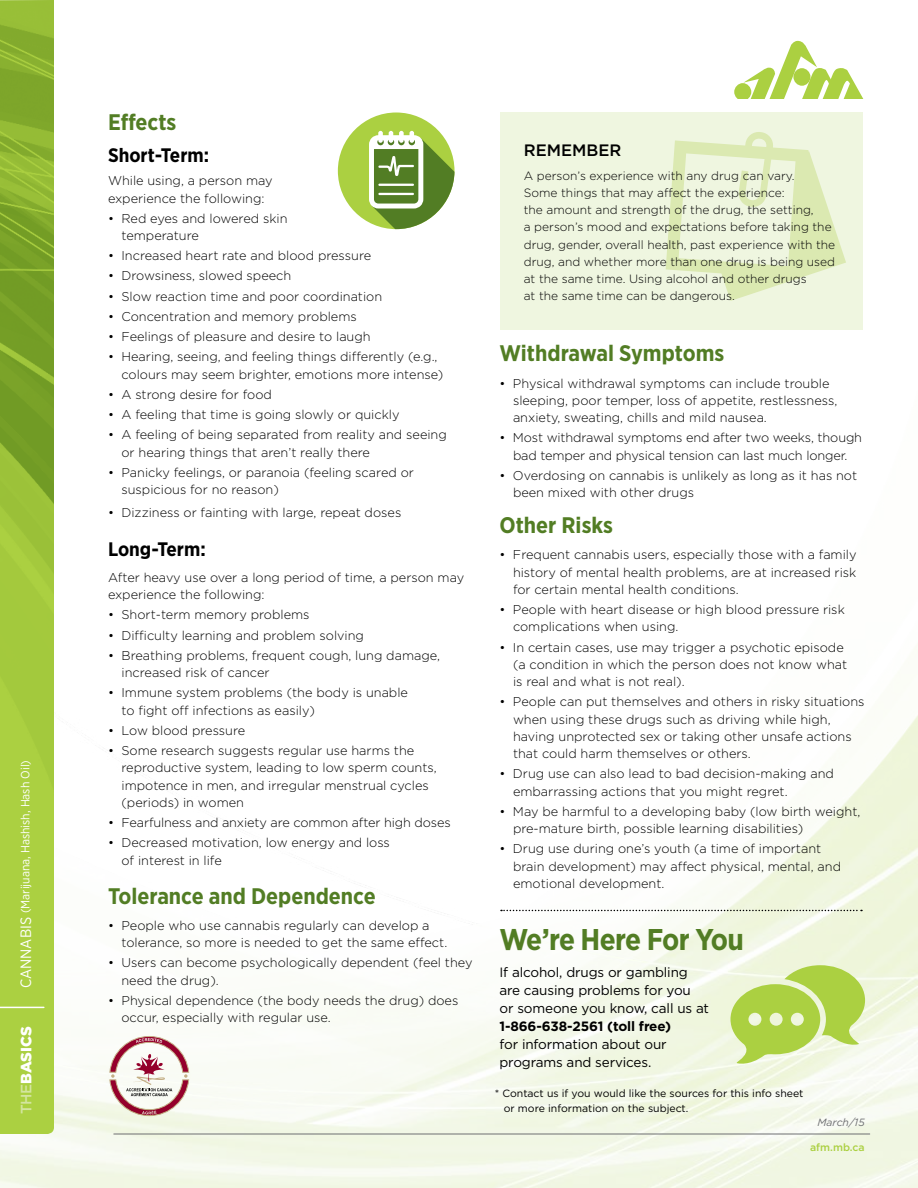
<style>
.page{position:relative;width:918px;height:1188px;background:#fff}
.page>*{position:absolute;margin:0;border:0;box-sizing:border-box;transform-origin:0 0}
.t1{font:700 30px "Gotham Narrow";letter-spacing:-.035em;color:#527d24}
.t2{font:700 22.5px "Gotham Narrow";color:#527d24}
.t3{font:700 19.5px "Gotham Narrow";color:#000}
.t4{font:500 16.5px "Gotham";color:#000}
.t5{font:900 15px "Gotham";letter-spacing:-.01em;color:#fff}
.t6{font:13.5px/18px "Gotham";letter-spacing:-.01em;color:#000}
.t7{font:700 13.5px "Gotham";letter-spacing:-.01em;color:#000}
.t8{font:300 12.75px/17.2px "Gotham";color:#000}
.t9{font:300 12px/17.2px "Gotham";color:#000}
.t10{font:12px "Gotham Narrow";color:#fff}
.t11{font:10.5px/15px "Gotham";color:#000}
.t12{font:500 10.5px "Gotham";color:#abd041}
.t13{font:italic 10.5px "Gotham";color:#6d6e71}
.s1{font-size:15px}
.s2{font-weight:500;color:#d3e59f}
</style>
<div class="page">
<img style="left:0;top:715px;width:918px;height:473px">
<div style="left:0;top:980px;width:54px;height:154px;background:#abd041"></div>
<img style="left:0;top:0;width:54px;height:980px">
<hr style="left:114px;top:1134px;width:756px;height:1px;background:#6d6e71">
<hr style="left:0;top:1007px;width:44px;height:1px;background:#fff">
<div style="left:338px;top:112px;width:117px;height:117px;background:#abd041;border-radius:50%"></div>
<svg style="left:369px;top:131px;width:85px;height:98px"></svg>
<div style="left:500px;top:112px;width:363px;height:218px;background:#eff6e0"></div>
<svg style="left:501px;top:910px;width:361px;height:1px"></svg>
<svg style="left:730px;top:965px;width:135px;height:100px;background:#c7df83"></svg>
<svg style="left:666px;top:132px;width:180px;height:169px"></svg>
<svg style="left:734px;top:41px;width:130px;height:58px"></svg>
<div style="left:793px;top:68px;width:17px;height:18px;background:#abd041;border-radius:50%"></div>
<svg style="left:109px;top:1036px;width:80px;height:80px"></svg>
<p class="t10" style="left:18px;top:988px;width:230px;rotate:-90deg"><span class="s1">CANNABIS</span> (Marijuana, Hashish, Hash Oil)</p>
<p class="t5" style="left:18px;top:1114px;width:89px;rotate:-90deg"><span class="s2">THE</span>BASICS</p>
<h2 class="t2" style="left:108px;top:108px;width:70px">Effects</h2>
<h3 class="t3" style="left:108px;top:143px;width:103px">Short-Term:</h3>
<p class="t8" style="left:108px;top:172px;width:166px">While using, a person may experience the following:</p>
<p class="t8" style="left:122px;top:209px;width:168px;text-indent:-14px">• Red eyes and lowered skin temperature</p>
<p class="t8" style="left:108px;top:247px;width:265px">• Increased heart rate and blood pressure</p>
<p class="t8" style="left:108px;top:267px;width:185px">• Drowsiness, slowed speech</p>
<p class="t8" style="left:108px;top:287px;width:276px">• Slow reaction time and poor coordination</p>
<p class="t8" style="left:108px;top:308px;width:250px">• Concentration and memory problems</p>
<p class="t8" style="left:108px;top:328px;width:264px">• Feelings of pleasure and desire to laugh</p>
<p class="t8" style="left:122px;top:348px;width:323px;text-indent:-14px">• Hearing, seeing, and feeling things differently (e.g., colours may seem brighter, emotions more intense)</p>
<p class="t8" style="left:108px;top:386px;width:165px">• A strong desire for food</p>
<p class="t8" style="left:108px;top:406px;width:293px">• A feeling that time is going slowly or quickly</p>
<p class="t8" style="left:122px;top:426px;width:327px;text-indent:-14px">• A feeling of being separated from reality and seeing or hearing things that aren’t really there</p>
<p class="t8" style="left:122px;top:464px;width:294px;text-indent:-14px">• Panicky feelings, or paranoia (feeling scared or suspicious for no reason)</p>
<p class="t8" style="left:108px;top:503px;width:295px">• Dizziness or fainting with large, repeat doses</p>
<h3 class="t3" style="left:108px;top:536px;width:99px">Long-Term:</h3>
<p class="t8" style="left:108px;top:569px;width:358px">After heavy use over a long period of time, a person may experience the following:</p>
<p class="t8" style="left:108px;top:606px;width:203px">• Short-term memory problems</p>
<p class="t8" style="left:108px;top:626px;width:258px">• Difficulty learning and problem solving</p>
<p class="t8" style="left:122px;top:647px;width:320px;text-indent:-14px">• Breathing problems, frequent cough, lung damage, increased risk of cancer</p>
<p class="t8" style="left:122px;top:684px;width:288px;text-indent:-14px">• Immune system problems (the body is unable to fight off infections as easily)</p>
<p class="t8" style="left:108px;top:722px;width:139px">• Low blood pressure</p>
<p class="t8" style="left:122px;top:742px;width:317px;text-indent:-14px">• Some research suggests regular use harms the reproductive system, leading to low sperm counts, impotence in men, and irregular menstrual cycles (periods) in women</p>
<p class="t8" style="left:108px;top:814px;width:344px">• Fearfulness and anxiety are common after high doses</p>
<p class="t8" style="left:122px;top:834px;width:270px;text-indent:-14px">• Decreased motivation, low energy and loss of interest in life</p>
<h2 class="t2" style="left:108px;top:881px;width:269px">Tolerance and Dependence</h2>
<p class="t8" style="left:122px;top:917px;width:327px;text-indent:-14px">• People who use cannabis regularly can develop a tolerance, so more is needed to get the same effect.</p>
<p class="t8" style="left:122px;top:954px;width:352px;text-indent:-14px">• Users can become psychologically dependent (feel they need the drug).</p>
<p class="t8" style="left:122px;top:992px;width:338px;text-indent:-14px">• Physical dependence (the body needs the drug) does occur, especially with regular use.</p>
<p class="t4" style="left:524px;top:141px;width:99px">REMEMBER</p>
<p class="t9" style="left:524px;top:167px;width:313px">A person’s experience with any drug can vary.<br>Some things that may affect the experience:<br>the amount and strength of the drug, the setting,<br>a person’s mood and expectations before taking the drug, gender, overall health, past experience with the drug, and whether more than one drug is being used at the same time. Using alcohol and other drugs<br>at the same time can be dangerous.</p>
<h2 class="t2" style="left:500px;top:339px;width:226px">Withdrawal Symptoms</h2>
<p class="t8" style="left:513px;top:374px;width:326px;text-indent:-14px">• Physical withdrawal symptoms can include trouble sleeping, poor temper, loss of appetite, restlessness, anxiety, sweating, chills and mild nausea.</p>
<p class="t8" style="left:500px;top:429px;width:364px;text-align:center">• Most withdrawal symptoms end after two weeks, though bad temper and physical tension can last much longer.</p>
<p class="t8" style="left:513px;top:466px;width:346px;text-indent:-14px">• Overdosing on cannabis is unlikely as long as it has not been mixed with other drugs</p>
<h2 class="t2" style="left:500px;top:511px;width:115px">Other Risks</h2>
<p class="t8" style="left:513px;top:546px;width:345px;text-align:justify;text-indent:-14px">• Frequent cannabis users, especially those with a family history of mental health problems, are at increased risk for certain mental health conditions.</p>
<p class="t8" style="left:513px;top:601px;width:333px;text-indent:-14px">• People with heart disease or high blood pressure risk complications when using.</p>
<p class="t8" style="left:513px;top:638px;width:336px;text-indent:-14px">• In certain cases, use may trigger a psychotic episode (a condition in which the person does not know what is real and what is not real).</p>
<p class="t8" style="left:513px;top:693px;width:353px;text-indent:-14px">• People can put themselves and others in risky situations when using these drugs such as driving while high, having unprotected sex or taking other unsafe actions that could harm themselves or others.</p>
<p class="t8" style="left:513px;top:765px;width:323px;text-indent:-14px">• Drug use can also lead to bad decision-making and embarrassing actions that you might regret.</p>
<p class="t8" style="left:513px;top:802px;width:349px;text-indent:-14px">• May be harmful to a developing baby (low birth weight, pre-mature birth, possible learning disabilities)</p>
<p class="t8" style="left:513px;top:840px;width:330px;text-indent:-14px">• Drug use during one’s youth (a time of important brain development) may affect physical, mental, and emotional development.</p>
<h1 class="t1" style="left:500px;top:920px;width:246px">We’re Here For You</h1>
<p class="t6" style="left:500px;top:963px;width:211px">If alcohol, drugs or gambling are causing problems for you<br>or someone you know, call us at</p>
<p class="t7" style="left:500px;top:1019px;width:173px">1-866-638-2561 (toll free)</p>
<p class="t6" style="left:500px;top:1035px;width:169px">for information about our programs and services.</p>
<p class="t11" style="left:504px;top:1086px;width:301px;text-indent:-9px">* Contact us if you would like the sources for this info sheet or more information on the subject.</p>
<p class="t13" style="left:817px;top:1116px;width:49px">March/15</p>
<p class="t12" style="left:810px;top:1141px;width:56px">afm.mb.ca</p>
</div>
